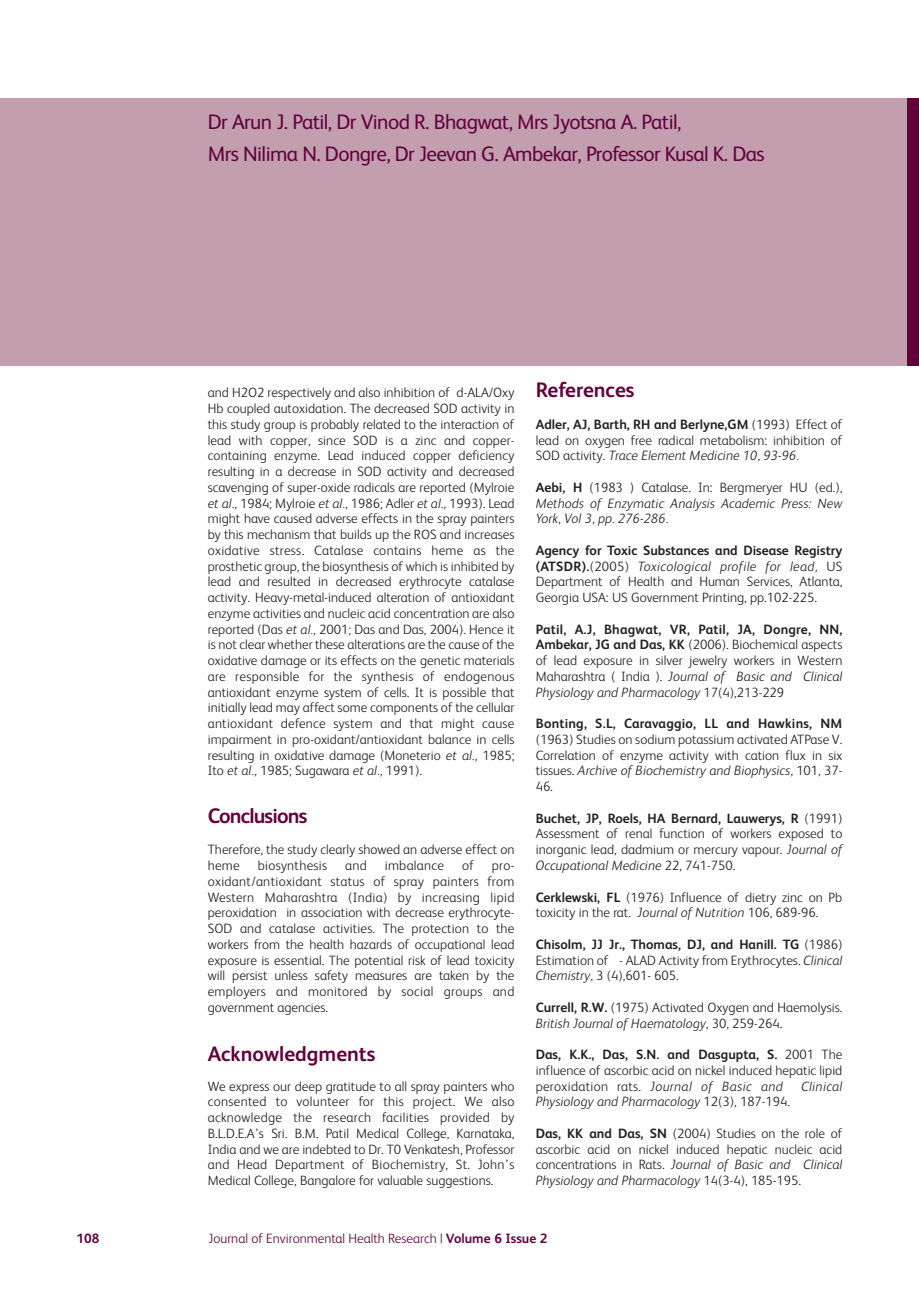
<style>
.page{position:relative;width:919px;height:1289px;background:#fff}
.page>*{position:absolute;margin:0;border:0;box-sizing:border-box;transform-origin:0 0}
.t1{font:21px/31.5px "FS Albert";letter-spacing:-.03em;color:#63003c}
.t2{font:700 21px "FS Albert";color:#63003c}
.t3{font:700 21px "FS Albert";letter-spacing:-.04em;color:#63003c}
.t4{font:300 13.5px/15.8px "FS Albert";color:#231f20;text-align:justify}
.t5{font:italic 300 13.5px/15.8px "FS Albert";color:#231f20;text-align:justify}
.t6{font:300 13.5px "FS Albert";color:#63003c}
.t7{font:700 13.5px "FS Albert";letter-spacing:.015em;color:#231f20}
.t8{font:300 13.5px "FS Albert";letter-spacing:.02em;color:#231f20}
.t9{font:italic 300 13.5px "FS Albert";letter-spacing:.02em;color:#231f20}
.t10{font:700 13.5px "FS Albert";color:#63003c}
.s1{font-style:italic}
.s2{font-weight:700}
.s3{font-weight:700;font-style:normal}
.s4{font-style:normal}
</style>
<div class="page">
<div style="left:906px;top:98px;width:12px;height:268px;background:#63003c"></div>
<div style="left:0;top:98px;width:906px;height:268px;background:#c39eaf"></div>
<h1 class="t1" style="left:208px;top:109px;width:558px">Dr Arun J. Patil, Dr Vinod R. Bhagwat, Mrs Jyotsna A. Patil,<br>Mrs Nilima N. Dongre, Dr Jeevan G. Ambekar, Professor Kusal K. Das</h1>
<p class="t4" style="left:208px;top:386px;width:308px">and H2O2 respectively and also inhibition of d-ALA/Oxy Hb coupled autoxidation. The decreased SOD activity in this study group is probably related to the interaction of lead with copper, since SOD is a zinc and copper&shy;containing enzyme. Lead induced copper deficiency resulting in a decrease in SOD activity and decreased scavenging of super-oxide radicals are reported (Mylroie <span class="s1">et al.,</span> 1984; Mylroie <span class="s1">et al.,</span> 1986; Adler <span class="s1">et al.,</span> 1993). Lead might have caused adverse effects in the spray painters by this mechanism that builds up the ROS and increases oxidative stress. Catalase contains heme as the prosthetic group, the biosynthesis of which is inhibited by lead and resulted in decreased erythrocyte catalase activity. Heavy-metal-induced alteration of antioxidant enzyme activities and nucleic acid concentration are also reported (Das <span class="s1">et al.,</span> 2001; Das and Das, 2004). Hence it is not clear whether these alterations are the cause of the oxidative damage or its effects on the genetic materials are responsible for the synthesis of endogenous antioxidant enzyme system of cells. It is possible that initially lead may affect some components of the cellular antioxidant defence system and that might cause impairment in pro-oxidant/antioxidant balance in cells resulting in oxidative damage (Moneterio <span class="s1">et al.,</span> 1985; Ito <span class="s1">et al.,</span> 1985; Sugawara <span class="s1">et al.,</span> 1991).</p>
<h1 class="t3" style="left:208px;top:808px;width:101px">Conclusions</h1>
<p class="t4" style="left:208px;top:843px;width:308px">Therefore, the study clearly showed an adverse effect on heme</p>
<p class="t8" style="left:258px;top:860px;width:71px">biosynthesis</p>
<p class="t4" style="left:345px;top:858px;width:23px">and</p>
<p class="t8" style="left:385px;top:860px;width:61px">imbalance</p>
<p class="t4" style="left:462px;top:858px;width:13px">of</p>
<p class="t4" style="left:208px;top:858px;width:308px;text-indent:284px">pro&shy;oxidant/antioxidant status of spray painters from Western Maharashtra (India) by increasing lipid peroxidation in association with decrease erythrocyte-SOD and catalase activities. The protection to the workers from the health hazards of occupational lead exposure is essential. The potential risk of lead toxicity will persist unless safety measures are taken by the employers and monitored by social groups and government agencies.</p>
<h1 class="t2" style="left:208px;top:1046px;width:169px">Acknowledgments</h1>
<p class="t4" style="left:208px;top:1079px;width:308px">We express our deep gratitude to all spray painters who consented to volunteer for this project. We also acknowledge the research facilities provided by B.L.D.E.A’s Sri. B.M. Patil Medical College, Karnataka, India and we are indebted to Dr. T0 Venkatesh, Professor and Head Department of Biochemistry, St. John’s Medical College, Bangalore for valuable suggestions.</p>
<h1 class="t2" style="left:535px;top:383px;width:100px">References</h1>
<p class="t4" style="left:535px;top:417px;width:308px"><span class="s2">Adler, AJ, Barth, RH and Berlyne,GM</span> (1993) Effect of lead on oxygen free radical metabolism: inhibition of SOD activity. <span class="s1">Trace Element Medicine 10, 93-96.</span></p>
<p class="t5" style="left:535px;top:481px;width:308px"><span class="s3">Aebi, H</span> <span class="s4">(1983 ) Catalase. In: Bergmeryer HU (ed.), </span>Methods of Enzymatic Analysis Academic Press: New York, Vol 3, pp. 276-286.</p>
<p class="t4" style="left:535px;top:543px;width:308px"><span class="s2">Agency for Toxic Substances and Disease Registry (ATSDR).</span>(2005) <span class="s1">Toxicological profile for lead,</span> US Department of Health and Human Services, Atlanta, Georgia USA: US Government Printing, pp.102-225.</p>
<p class="t4" style="left:535px;top:622px;width:308px"><span class="s2">Patil, A.J, Bhagwat, VR, Patil, JA, Dongre, NN, Ambekar, JG and Das, KK</span> (2006). Biochemical aspects of lead exposure in silver jewelry workers in Western Maharashtra ( India ). <span class="s1">Journal of Basic and Clinical Physiology and Pharmacology</span> 17(4),213-229</p>
<p class="t7" style="left:535px;top:718px;width:308px">Bonting, S.L, Caravaggio, LL and Hawkins, NM</p>
<p class="t4" style="left:535px;top:732px;width:308px">(1963) Studies on sodium potassium activated ATPase V.<br>Correlation of enzyme activity with cation flux in six tissues. <span class="s1">Archive of Biochemistry and Biophysics,</span> 101, 37- 46.</p>
<p class="t4" style="left:535px;top:811px;width:308px"><span class="s2">Buchet, JP, Roels, HA Bernard, Lauwerys, R</span> (1991)<br>Assessment of renal function of workers exposed to inorganic lead, dadmium or mercury vapour. <span class="s1">Journal of Occupational Medicine</span> 22, 741-750.</p>
<p class="t4" style="left:535px;top:890px;width:308px"><span class="s2">Cerklewski, FL</span> (1976) Influence of dietry zinc on Pb toxicity in the rat. <span class="s1">Journal of Nutrition</span> 106, 689-96.</p>
<p class="t4" style="left:535px;top:937px;width:308px"><span class="s2">Chisolm, JJ Jr., Thomas, DJ, and Hanill. TG</span> (1986)<br>Estimation of - ALAD Activity from Erythrocytes. <span class="s1">Clinical Chemistry</span>, 3 (4),601- 605.</p>
<p class="t4" style="left:535px;top:1000px;width:308px"><span class="s2">Currell, R.W.</span> (1975) Activated Oxygen and Haemolysis.<br><span class="s1">British Journal of Haematology</span>, 30, 259-264.</p>
<p class="t4" style="left:535px;top:1047px;width:308px"><span class="s2">Das, K.K., Das, S.N. and Dasgupta, S.</span> 2001 The influence of ascorbic acid on nickel induced hepatic lipid peroxidation rats. <span class="s1">Journal of Basic and</span></p>
<p class="t9" style="left:801px;top:1081px;width:43px">Clinical</p>
<p class="t5" style="left:535px;top:1095px;width:256px">Physiology and Pharmacology <span class="s4">12(3), 187-194.</span></p>
<p class="t4" style="left:535px;top:1126px;width:308px"><span class="s2">Das, KK and Das, SN</span> (2004) Studies on the role of ascorbic acid on nickel induced hepatic nucleic acid concentrations in Rats. <span class="s1">Journal of Basic and Clinical Physiology and Pharmacology</span> 14(3-4), 185-195.</p>
<p class="t10" style="left:77px;top:1233px;width:24px">108</p>
<p class="t6" style="left:208px;top:1233px;width:340px">Journal of Environmental Health Research | <span class="s2">Volume 6 Issue 2</span></p>
</div>
